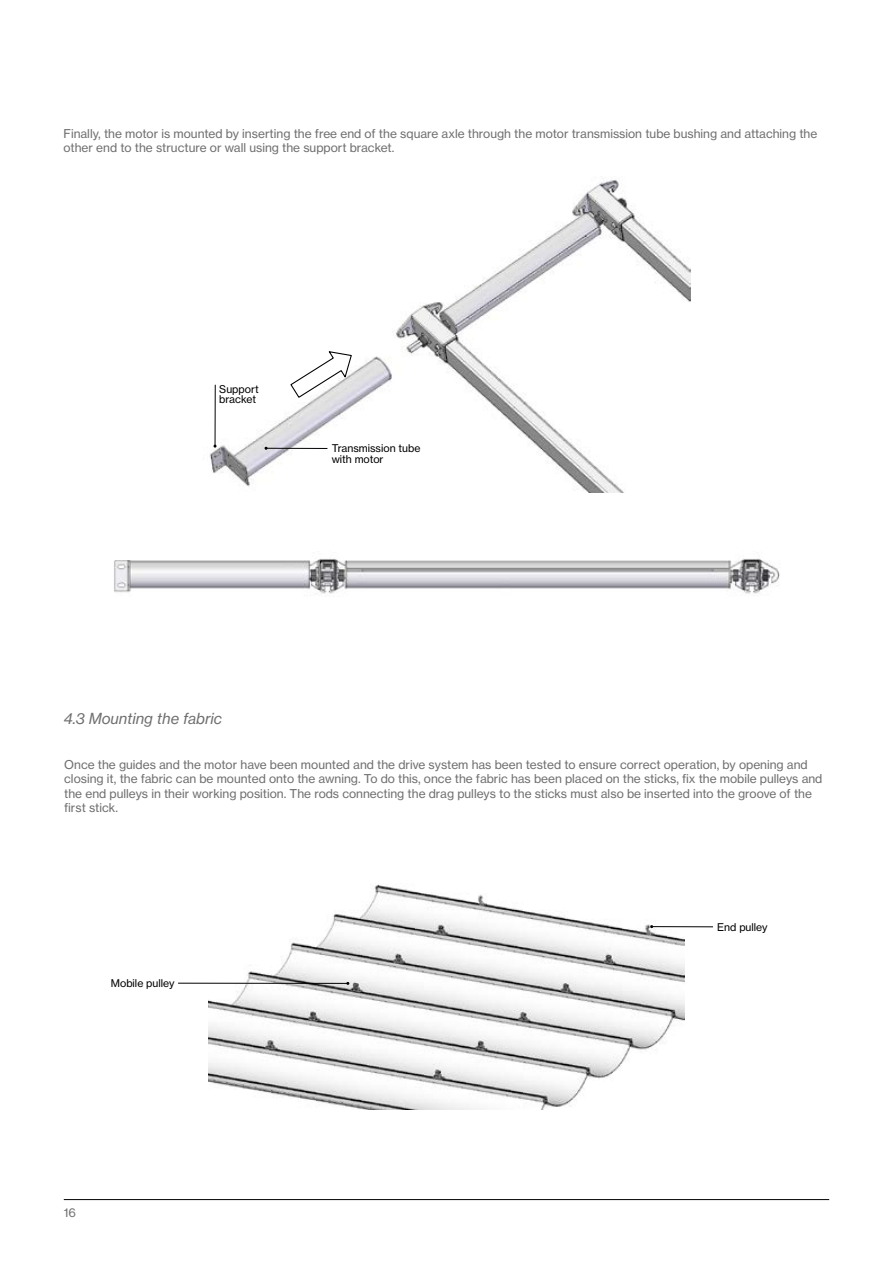
<style>
.page{position:relative;width:893px;height:1263px;background:#fff}
.page>*{position:absolute;margin:0;border:0;box-sizing:border-box;transform-origin:0 0}
.t1{font:15px "N Haas Grotesk TX Pro 56 It";color:#706f6f}
.t2{font:12px/14.4px "N Haas Grotesk TX Pro 55 Rg";color:#706f6f}
.t3{font:10.5px/10.5px "N Haas Grotesk TX Pro 55 Rg";color:#000}
</style>
<div class="page">
<hr style="left:64px;top:1199px;width:765px;height:1px;background:#000">
<img style="left:114px;top:558px;width:666px;height:36px">
<img style="left:208px;top:884px;width:476px;height:226px">
<img style="left:209px;top:180px;width:481px;height:312px">
<svg style="left:289px;top:350px;width:64px;height:49px"></svg>
<hr style="left:215px;top:385px;width:1px;height:61px;background:#000">
<svg style="left:213px;top:444px;width:4px;height:4px"></svg>
<hr style="left:266px;top:448px;width:61px;height:1px;background:#000">
<hr style="left:652px;top:926px;width:61px;height:1px;background:#000">
<hr style="left:178px;top:983px;width:170px;height:1px;background:#000">
<p class="t2" style="left:64px;top:126px;width:755px">Finally, the motor is mounted by inserting the free end of the square axle through the motor transmission tube bushing and attaching the other end to the structure or wall using the support bracket.</p>
<p class="t3" style="left:219px;top:384px;width:41px">Support bracket</p>
<p class="t3" style="left:332px;top:443px;width:90px">Transmission tube with motor</p>
<p class="t1" style="left:64px;top:709px;width:160px">4.3 Mounting the fabric</p>
<p class="t2" style="left:64px;top:757px;width:760px">Once the guides and the motor have been mounted and the drive system has been tested to ensure correct operation, by opening and closing it, the fabric can be mounted onto the awning. To do this, once the fabric has been placed on the sticks, fix the mobile pulleys and the end pulleys in their working position. The rods connecting the drag pulleys to the sticks must also be inserted into the groove of the first stick.</p>
<p class="t3" style="left:111px;top:977px;width:65px">Mobile pulley</p>
<p class="t2" style="left:64px;top:1205px;width:14px">16</p>
<p class="t3" style="left:717px;top:921px;width:52px">End pulley</p>
</div>
